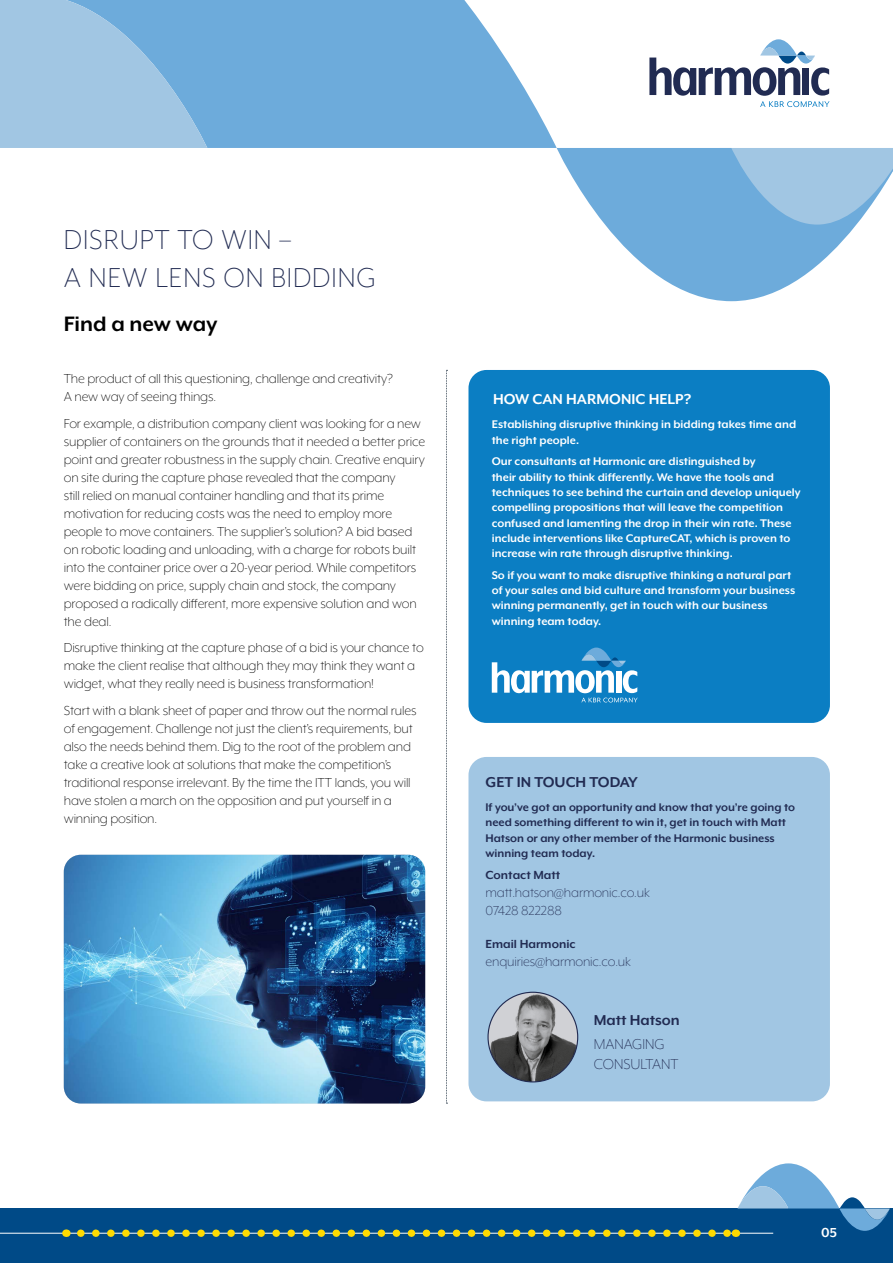
<style>
.page{position:relative;width:893px;height:1263px;background:#fff}
.page>*{position:absolute;margin:0;border:0;box-sizing:border-box;transform-origin:0 0}
.t1{font:300 31.5px/37.8px "Mr Eaves XL Mod OT";letter-spacing:.03em;color:#212b52}
.t2{font:700 24px "Mr Eaves XL Mod OT";color:#000}
.t3{font:700 16.5px "Mr Eaves XL Mod OT";color:#212b52}
.t4{font:700 16.5px "Mr Eaves XL Mod OT";color:#fff}
.t5{font:300 16.5px/19.8px "Mr Eaves XL Mod OT";color:#212b52}
.t6{font:300 15px/18px "Mr Eaves XL Mod OT";letter-spacing:-.01em;color:#000}
.t7{font:300 15px/18px "Mr Eaves XL Mod OT";letter-spacing:-.01em;color:#212b52}
.t8{font:700 15px "Mr Eaves XL Mod OT";color:#fff}
.t9{font:700 13.5px "Mr Eaves XL Mod OT";color:#212b52}
.t10{font:700 12.75px/15.3px "Mr Eaves XL Mod OT";color:#fff}
.t11{font:700 12.75px/15.3px "Mr Eaves XL Mod OT";color:#212b52}
</style>
<div class="page">
<div style="left:468px;top:757px;width:362px;height:344px;background:#a1c6e3;border-radius:18px"></div>
<div style="left:468px;top:370px;width:362px;height:353px;background:#0b7ec3;border-radius:18px"></div>
<svg style="left:207px;top:0;width:350px;height:148px;background:#7eb5df"></svg>
<svg style="left:0;top:0;width:207px;height:148px;background:#94bfe1"></svg>
<svg style="left:557px;top:148px;width:336px;height:153px;fill:#6dabdb"></svg>
<svg style="left:649px;top:39px;width:180px;height:68px"></svg>
<img style="left:64px;top:855px;width:361px;height:248px">
<div style="left:0;top:1209px;width:893px;height:54px;background:#004a87"></div>
<hr style="left:0;top:1233px;width:773px;height:1px;background:#fff">
<svg style="left:81px;top:1229px;width:647px;height:8px"></svg>
<svg style="left:735px;top:1163px;width:155px;height:74px"></svg>
<img style="left:488px;top:992px;width:90px;height:90px;border-radius:45px">
<svg style="left:492px;top:647px;width:146px;height:55px"></svg>
<svg style="left:446px;top:370px;width:1px;height:734px"></svg>
<h1 class="t1" style="left:64px;top:220px;width:314px">DISRUPT TO WIN –<br>A NEW LENS ON BIDDING</h1>
<h2 class="t2" style="left:64px;top:310px;width:155px">Find a new way</h2>
<p class="t6" style="left:64px;top:369px;width:330px">The product of all this questioning, challenge and creativity?<br>A new way of seeing things.</p>
<p class="t6" style="left:64px;top:414px;width:363px">For example, a distribution company client was looking for a new supplier of containers on the grounds that it needed a better price point and greater robustness in the supply chain. Creative enquiry on site during the capture phase revealed that the company<br>still relied on manual container handling and that its prime motivation for reducing costs was the need to employ more people to move containers. The supplier’s solution? A bid based on robotic loading and unloading, with a charge for robots built into the container price over a 20-year period. While competitors were bidding on price, supply chain and stock, the company proposed a radically different, more expensive solution and won the deal.</p>
<p class="t6" style="left:64px;top:638px;width:361px">Disruptive thinking at the capture phase of a bid is your chance to make the client realise that although they may think they want a widget, what they really need is business transformation!</p>
<p class="t6" style="left:64px;top:701px;width:354px">Start with a blank sheet of paper and throw out the normal rules of engagement. Challenge not just the client’s requirements, but also the needs behind them. Dig to the root of the problem and take a creative look at solutions that make the competition’s traditional response irrelevant. By the time the ITT lands, you will have stolen a march on the opposition and put yourself in a winning position.</p>
<p class="t4" style="left:493px;top:390px;width:200px">HOW CAN HARMONIC HELP?</p>
<p class="t10" style="left:492px;top:417px;width:306px">Establishing disruptive thinking in bidding takes time and the right people.</p>
<p class="t10" style="left:492px;top:454px;width:310px">Our consultants at Harmonic are distinguished by<br>their ability to think differently. We have the tools and techniques to see behind the curtain and develop uniquely compelling propositions that will leave the competition confused and lamenting the drop in their win rate. These include interventions like CaptureCAT, which is proven to increase win rate through disruptive thinking.</p>
<p class="t10" style="left:492px;top:567px;width:305px">So if you want to make disruptive thinking a natural part of your sales and bid culture and transform your business winning permanently, get in touch with our business winning team today.</p>
<p class="t3" style="left:485px;top:773px;width:154px">GET IN TOUCH TODAY</p>
<p class="t11" style="left:485px;top:799px;width:311px">If you’ve got an opportunity and know that you’re going to need something different to win it, get in touch with Matt Hatson or any other member of the Harmonic business winning team today.</p>
<p class="t9" style="left:485px;top:868px;width:76px">Contact Matt</p>
<p class="t7" style="left:485px;top:884px;width:166px">matt.hatson@harmonic.co.uk<br>07428 822288</p>
<p class="t9" style="left:485px;top:936px;width:92px">Email Harmonic</p>
<p class="t7" style="left:485px;top:952px;width:147px">enquiries@harmonic.co.uk</p>
<p class="t3" style="left:594px;top:1011px;width:88px">Matt Hatson</p>
<p class="t5" style="left:594px;top:1034px;width:86px">MANAGING<br>CONSULTANT</p>
<p class="t8" style="left:821px;top:1224px;width:17px">05</p>
</div>
